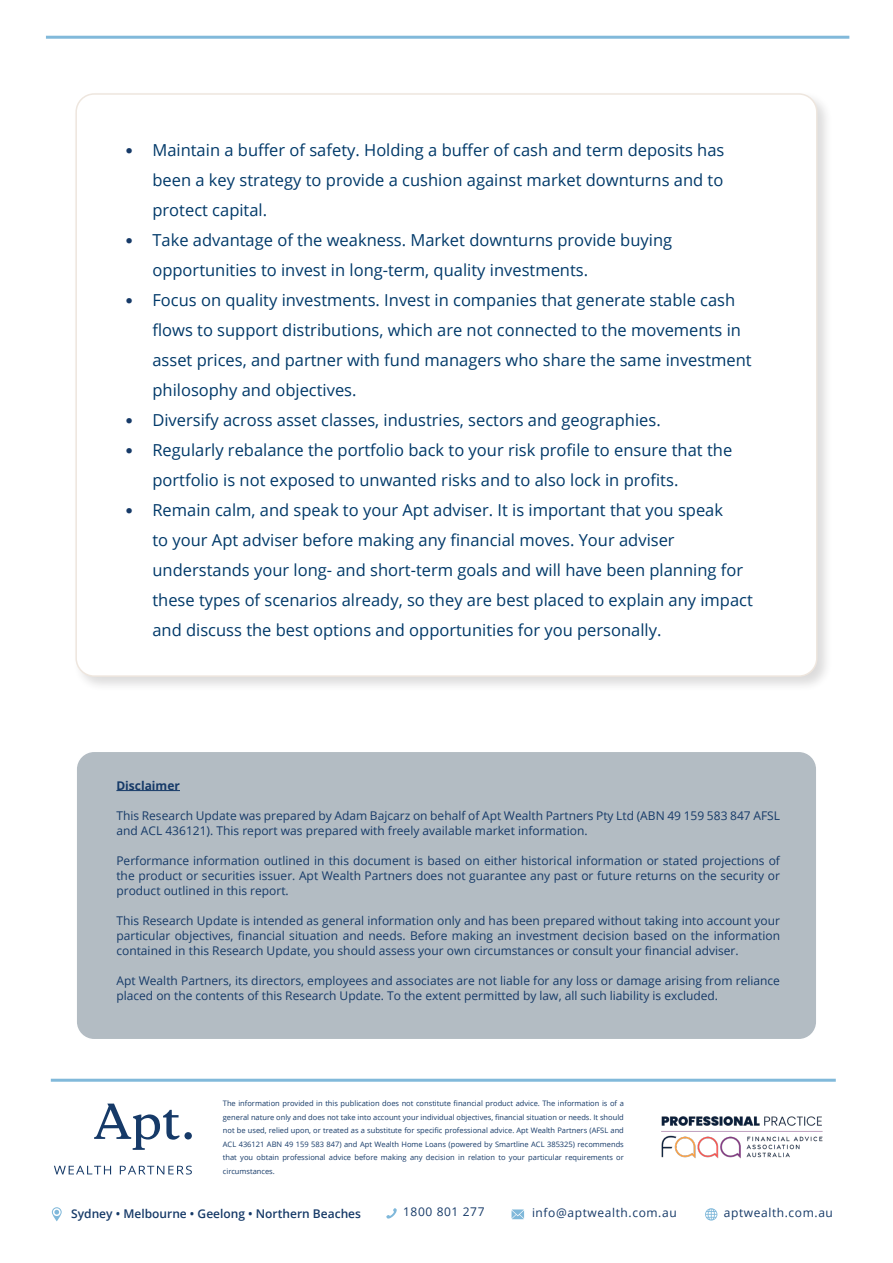
<style>
.page{position:relative;width:893px;height:1263px;background:#fff}
.page>*{position:absolute;margin:0;border:0;box-sizing:border-box;transform-origin:0 0}
.t1{font:16.5px/30px "Open Sans";color:#003969}
.t2{font:12px/15px "Open Sans";color:#163a68}
.t3{font:12px "Open Sans";letter-spacing:.05em;color:#163a68}
.t4{font:600 12px "Open Sans";color:#163a68}
.t5{font:700 12px "Open Sans";color:#163a68}
.t6{font:7.5px/13.5px "Open Sans";color:#163a68;text-align:justify}
.s1{font-family:"Helvetica Neue";font-size:15px;color:#163a68}
</style>
<div class="page">
<hr style="left:46px;top:36px;width:803px;height:3px;background:#81b9da">
<div style="left:76px;top:751px;width:741px;height:289px;background:#b3bcc3;border-radius:18px"></div>
<div style="left:75px;top:750px;width:742px;height:290px;border:2px solid #fff;border-radius:18px"></div>
<hr style="left:116px;top:790px;width:64px;height:1px;background:#163a68">
<img style="left:661px;top:1116px;width:162px;height:43px">
<svg style="left:386px;top:1208px;width:11px;height:11px"></svg>
<svg style="left:705px;top:1208px;width:12px;height:12px"></svg>
<svg style="left:52px;top:1207px;width:10px;height:14px"></svg>
<div style="left:53px;top:1208px;width:8px;height:8px;border:2px solid #fff;border-radius:50%"></div>
<svg style="left:54px;top:1166px;width:57px;height:8px"></svg>
<svg style="left:120px;top:1166px;width:72px;height:8px"></svg>
<svg style="left:94px;top:1103px;width:98px;height:47px"></svg>
<svg style="left:512px;top:1209px;width:12px;height:10px"></svg>
<hr style="left:51px;top:1079px;width:785px;height:3px;background:#81b9da">
<div style="left:72px;top:90px;width:761px;height:602px;background:#231f20;opacity:.16"></div>
<div style="left:76px;top:94px;width:741px;height:582px;background:#fff;border-radius:18px"></div>
<p class="t1" style="left:152px;top:135px;width:573px;text-align:justify;text-indent:-27px"><span class="s1">•</span> Maintain a buffer of safety. Holding a buffer of cash and term deposits has been a key strategy to provide a cushion against market downturns and to protect capital.</p>
<p class="t1" style="left:152px;top:225px;width:521px;text-indent:-27px"><span class="s1">•</span> Take advantage of the weakness. Market downturns provide buying opportunities to invest in long-term, quality investments.</p>
<p class="t1" style="left:152px;top:285px;width:601px;text-indent:-27px"><span class="s1">•</span> Focus on quality investments. Invest in companies that generate stable cash flows to support distributions, which are not connected to the movements in asset prices, and partner with fund managers who share the same investment philosophy and objectives.</p>
<p class="t1" style="left:125px;top:405px;width:537px"><span class="s1">•</span> Diversify across asset classes, industries, sectors and geographies.</p>
<p class="t1" style="left:152px;top:435px;width:581px;text-indent:-27px"><span class="s1">•</span> Regularly rebalance the portfolio back to your risk profile to ensure that the portfolio is not exposed to unwanted risks and to also lock in profits.</p>
<p class="t1" style="left:152px;top:495px;width:602px;text-indent:-27px"><span class="s1">•</span> Remain calm, and speak to your Apt adviser. It is important that you speak<br>to your Apt adviser before making any financial moves. Your adviser understands your long- and short-term goals and will have been planning for these types of scenarios already, so they are best placed to explain any impact and discuss the best options and opportunities for you personally.</p>
<p class="t5" style="left:116px;top:777px;width:65px">Disclaimer</p>
<p class="t2" style="left:116px;top:807px;width:665px">This Research Update was prepared by Adam Bajcarz on behalf of Apt Wealth Partners Pty Ltd (ABN 49 159 583 847 AFSL and ACL 436121). This report was prepared with freely available market information.</p>
<p class="t2" style="left:116px;top:852px;width:665px;text-align:justify">Performance information outlined in this document is based on either historical information or stated projections of the product or securities issuer. Apt Wealth Partners does not guarantee any past or future returns on the security or product outlined in this report.</p>
<p class="t2" style="left:116px;top:912px;width:665px;text-align:justify">This Research Update is intended as general information only and has been prepared without taking into account your particular objectives, financial situation and needs. Before making an investment decision based on the information contained in this Research Update, you should assess your own circumstances or consult your financial adviser.</p>
<p class="t2" style="left:116px;top:972px;width:665px">Apt Wealth Partners, its directors, employees and associates are not liable for any loss or damage arising from reliance placed on the contents of this Research Update. To the extent permitted by law, all such liability is excluded.</p>
<p class="t6" style="left:223px;top:1096px;width:402px">The information provided in this publication does not constitute financial product advice. The information is of a general nature only and does not take into account your individual objectives, financial situation or needs. It should not be used, relied upon, or treated as a substitute for specific professional advice. Apt Wealth Partners (AFSL and ACL 436121 ABN 49 159 583 847) and Apt Wealth Home Loans (powered by Smartline ACL 385325) recommends that you obtain professional advice before making any decision in relation to your particular requirements or circumstances.</p>
<p class="t4" style="left:71px;top:1205px;width:291px">Sydney • Melbourne • Geelong • Northern Beaches</p>
<p class="t3" style="left:403px;top:1204px;width:83px">1800 801 277</p>
<p class="t3" style="left:532px;top:1204px;width:146px">info@aptwealth.com.au</p>
<p class="t3" style="left:724px;top:1204px;width:111px">aptwealth.com.au</p>
</div>
